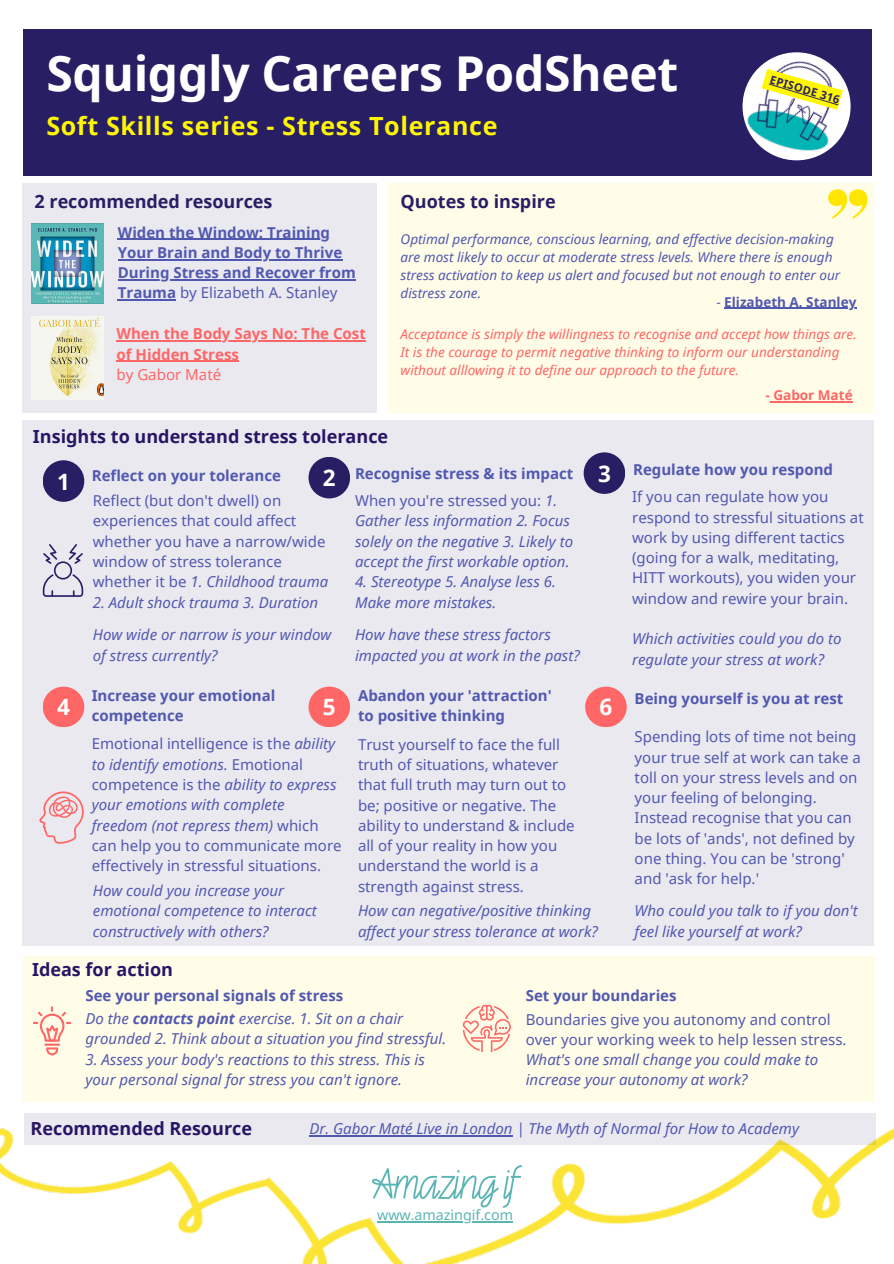
<style>
.page{position:relative;width:894px;height:1264px;background:#fff}
.page>*{position:absolute;margin:0;border:0;box-sizing:border-box;transform-origin:0 0}
.t1{font:700 48px "Noto Sans";letter-spacing:-.005em;color:#fff}
.t2{font:700 25.05px "Noto Sans";letter-spacing:.025em;color:#fff602}
.t3{font:700 22.5px "Noto Sans";color:#fff}
.t4{font:700 18px "Noto Sans";color:#271665}
.t5{font:700 18px "Noto Sans";color:#281e64}
.t6{font:15px/20.2px "Noto Sans";color:#5158b0}
.t7{font:italic 15px/20.2px "Noto Sans";color:#5158b0}
.t8{font:700 15px/20.2px "Noto Sans";color:#5158b0}
.t9{font:700 15px/20.2px "Noto Sans";color:#f66}
.t10{font:15px "Noto Sans";color:#f66}
.t11{font:14.25px "Noto Sans";color:#5ab4b4}
.t12{font:italic 13.5px/18px "Noto Sans";color:#5158b0}
.t13{font:italic 13.5px/18px "Noto Sans";color:#f66}
.t14{font:700 13.5px "Noto Sans";color:#5158b0}
.t15{font:700 13.5px "Noto Sans";color:#f66}
.t16{font:700 11.1px "Noto Sans";color:#281e64}
.s1{font-weight:400}
.s2{font-style:italic}
.s3{font-style:normal}
.s4{font-weight:700}
</style>
<div class="page">
<div style="left:23px;top:956px;width:851px;height:145px;background:#fffce7"></div>
<div style="left:23px;top:29px;width:848px;height:147px;background:#281e64"></div>
<img style="left:742px;top:29px;width:130px;height:147px">
<div style="left:22px;top:420px;width:851px;height:525px;background:#eae9f0"></div>
<div style="left:43px;top:460px;width:41px;height:42px;background:#281e64;border-radius:50%"></div>
<div style="left:308px;top:457px;width:42px;height:41px;background:#281e64;border-radius:50%"></div>
<div style="left:583px;top:452px;width:42px;height:42px;background:#281e64;border-radius:50%"></div>
<img style="left:0;top:1101px;width:271px;height:133px">
<img style="left:242px;top:1165px;width:166px;height:98px">
<img style="left:408px;top:1097px;width:485px;height:166px">
<img style="left:372px;top:1165px;width:149px;height:42px">
<div style="left:388px;top:184px;width:484px;height:228px;background:#fffce7"></div>
<svg style="left:828px;top:189px;width:39px;height:30px"></svg>
<div style="left:22px;top:184px;width:354px;height:228px;background:#eae9f0"></div>
<img style="left:32px;top:223px;width:72px;height:80px">
<div style="left:43px;top:686px;width:41px;height:41px;background:#f66;border-radius:50%"></div>
<div style="left:308px;top:686px;width:42px;height:41px;background:#f66;border-radius:50%"></div>
<div style="left:585px;top:686px;width:41px;height:41px;background:#f66;border-radius:50%"></div>
<img style="left:32px;top:316px;width:72px;height:83px">
<div style="left:24px;top:1113px;width:851px;height:31px;background:#eae9f0"></div>
<svg style="left:33px;top:1006px;width:38px;height:49px"></svg>
<svg style="left:462px;top:1004px;width:48px;height:48px"></svg>
<svg style="left:39px;top:791px;width:45px;height:53px"></svg>
<svg style="left:43px;top:544px;width:40px;height:53px"></svg>
<svg style="left:761px;top:69px;width:81px;height:41px;background:#ede87f"></svg>
<hr style="left:377px;top:1220px;width:136px;height:2px;background:#5ab4b4">
<hr style="left:773px;top:401px;width:79px;height:1px;background:#f66">
<hr style="left:724px;top:308px;width:132px;height:1px;background:#5158b0">
<hr style="left:118px;top:239px;width:212px;height:1px;background:#5158b0">
<hr style="left:118px;top:259px;width:224px;height:1px;background:#5158b0">
<hr style="left:118px;top:279px;width:238px;height:1px;background:#5158b0">
<hr style="left:118px;top:299px;width:58px;height:2px;background:#5158b0">
<hr style="left:116px;top:340px;width:250px;height:1px;background:#f66">
<hr style="left:116px;top:361px;width:123px;height:1px;background:#f66">
<hr style="left:309px;top:1135px;width:203px;height:1px;background:#5158b0">
<h1 class="t1" style="left:46px;top:40px;width:633px">Squiggly Careers PodSheet</h1>
<h2 class="t2" style="left:46px;top:108px;width:452px">Soft Skills series - Stress Tolerance</h2>
<p class="t16" style="left:772px;top:71px;width:74px;rotate:17deg">EPISODE 316</p>
<p class="t5" style="left:34px;top:188px;width:239px">2 recommended resources</p>
<p class="t8" style="left:118px;top:222px;width:239px">Widen the Window: Training<br>Your Brain and Body to Thrive<br>During Stress and Recover from<br>Trauma <span class="s1">by Elizabeth A. Stanley</span></p>
<p class="t9" style="left:116px;top:323px;width:251px">When the Body Says No: The Cost of Hidden Stress</p>
<p class="t10" style="left:116px;top:364px;width:106px">by Gabor Maté</p>
<p class="t4" style="left:33px;top:423px;width:357px">Insights to understand stress tolerance</p>
<p class="t5" style="left:400px;top:189px;width:156px">Quotes to inspire</p>
<p class="t12" style="left:400px;top:230px;width:441px">Optimal performance, conscious learning, and effective decision-making are most likely to occur at moderate stress levels. Where there is enough stress activation to keep us alert and focused but not enough to enter our distress zone.</p>
<p class="t14" style="left:716px;top:292px;width:141px"><span class="s1">-</span> Elizabeth A. Stanley</p>
<p class="t13" style="left:400px;top:325px;width:457px">Acceptance is simply the willingness to recognise and accept how things are.<br>It is the courage to permit negative thinking to inform our understanding without alllowing it to define our approach to the future.</p>
<p class="t15" style="left:765px;top:385px;width:89px">- Gabor Maté</p>
<p class="t8" style="left:92px;top:465px;width:191px">Reflect on your tolerance</p>
<p class="t8" style="left:355px;top:463px;width:220px">Recognise stress &amp; its impact</p>
<p class="t8" style="left:633px;top:459px;width:201px">Regulate how you respond</p>
<h3 class="t3" style="left:57px;top:465px;width:14px">1</h3>
<h3 class="t3" style="left:323px;top:462px;width:14px">2</h3>
<h3 class="t3" style="left:598px;top:458px;width:14px">3</h3>
<p class="t6" style="left:632px;top:486px;width:233px">If you can regulate how you respond to stressful situations at work by using different tactics (going for a walk, meditating,<br>HITT workouts), you widen your window and rewire your brain.</p>
<p class="t7" style="left:632px;top:628px;width:211px">Which activities could you do to regulate your stress at work?</p>
<p class="t6" style="left:93px;top:490px;width:237px">Reflect (but don't dwell) on experiences that could affect whether you have a narrow/wide window of stress tolerance whether it be <span class="s2">1. Childhood trauma</span></p>
<p class="t7" style="left:93px;top:585px;width:240px;line-height:32.2px">2. Adult shock trauma 3. Duration<br>How wide or narrow is your window</p>
<p class="t7" style="left:93px;top:645px;width:126px">of stress currently?</p>
<p class="t7" style="left:355px;top:490px;width:219px"><span class="s3">When you're stressed you:</span> 1.<br>Gather less information 2. Focus solely on the negative 3. Likely to accept the first workable option.</p>
<p class="t7" style="left:355px;top:571px;width:202px">4. Stereotype 5. Analyse less 6.<br>Make more mistakes.</p>
<p class="t7" style="left:355px;top:623px;width:226px;line-height:21px">How have these stress factors impacted you at work in the past?</p>
<p class="t8" style="left:92px;top:685px;width:185px">Increase your emotional competence</p>
<p class="t8" style="left:358px;top:685px;width:195px">Abandon your 'attraction' to positive thinking</p>
<p class="t8" style="left:634px;top:688px;width:210px">Being yourself is you at rest</p>
<h3 class="t3" style="left:57px;top:691px;width:14px">4</h3>
<h3 class="t3" style="left:323px;top:691px;width:14px">5</h3>
<h3 class="t3" style="left:599px;top:691px;width:14px">6</h3>
<p class="t6" style="left:92px;top:733px;width:251px">Emotional intelligence is the <span class="s2">ability to identify emotions.</span> Emotional competence is the <span class="s2">ability to express your emotions with complete freedom (not repress them)</span> which can help you to communicate more effectively in stressful situations.</p>
<p class="t7" style="left:93px;top:880px;width:225px">How could you increase your emotional competence to interact constructively with others?</p>
<p class="t4" style="left:32px;top:956px;width:142px">Ideas for action</p>
<p class="t8" style="left:85px;top:984px;width:259px">See your personal signals of stress</p>
<p class="t6" style="left:358px;top:733px;width:218px">Trust yourself to face the full truth of situations, whatever that full truth may turn out to be; positive or negative. The ability to understand &amp; include all of your reality in how you understand the world is a strength against stress.</p>
<p class="t6" style="left:634px;top:726px;width:228px">Spending lots of time not being your true self at work can take a toll on your stress levels and on your feeling of belonging.<br>Instead recognise that you can be lots of 'ands', not defined by one thing. You can be 'strong' and 'ask for help.'</p>
<p class="t7" style="left:358px;top:900px;width:241px">How can negative/positive thinking affect your stress tolerance at work?</p>
<p class="t7" style="left:634px;top:900px;width:225px">Who could you talk to if you don't feel like yourself at work?</p>
<p class="t8" style="left:525px;top:984px;width:152px">Set your boundaries</p>
<p class="t7" style="left:85px;top:1008px;width:362px">Do the <span class="s4">contacts point</span> exercise. 1. Sit on a chair grounded 2. Think about a situation you find stressful.</p>
<p class="t7" style="left:85px;top:1048px;width:341px">3. Assess your body's reactions to this stress. This is your personal signal for stress you can't ignore.</p>
<p class="t6" style="left:525px;top:1008px;width:322px">Boundaries give you autonomy and control over your working week to help lessen stress.</p>
<p class="t7" style="left:525px;top:1049px;width:294px">What's one small change you could make to increase your autonomy at work?</p>
<p class="t4" style="left:31px;top:1115px;width:223px">Recommended Resource</p>
<p class="t7" style="left:309px;top:1117px;width:491px">Dr. Gabor Maté Live in London | The Myth of Normal for How to Academy</p>
<p class="t11" style="left:377px;top:1204px;width:137px">www.amazingif.com</p>
</div>
